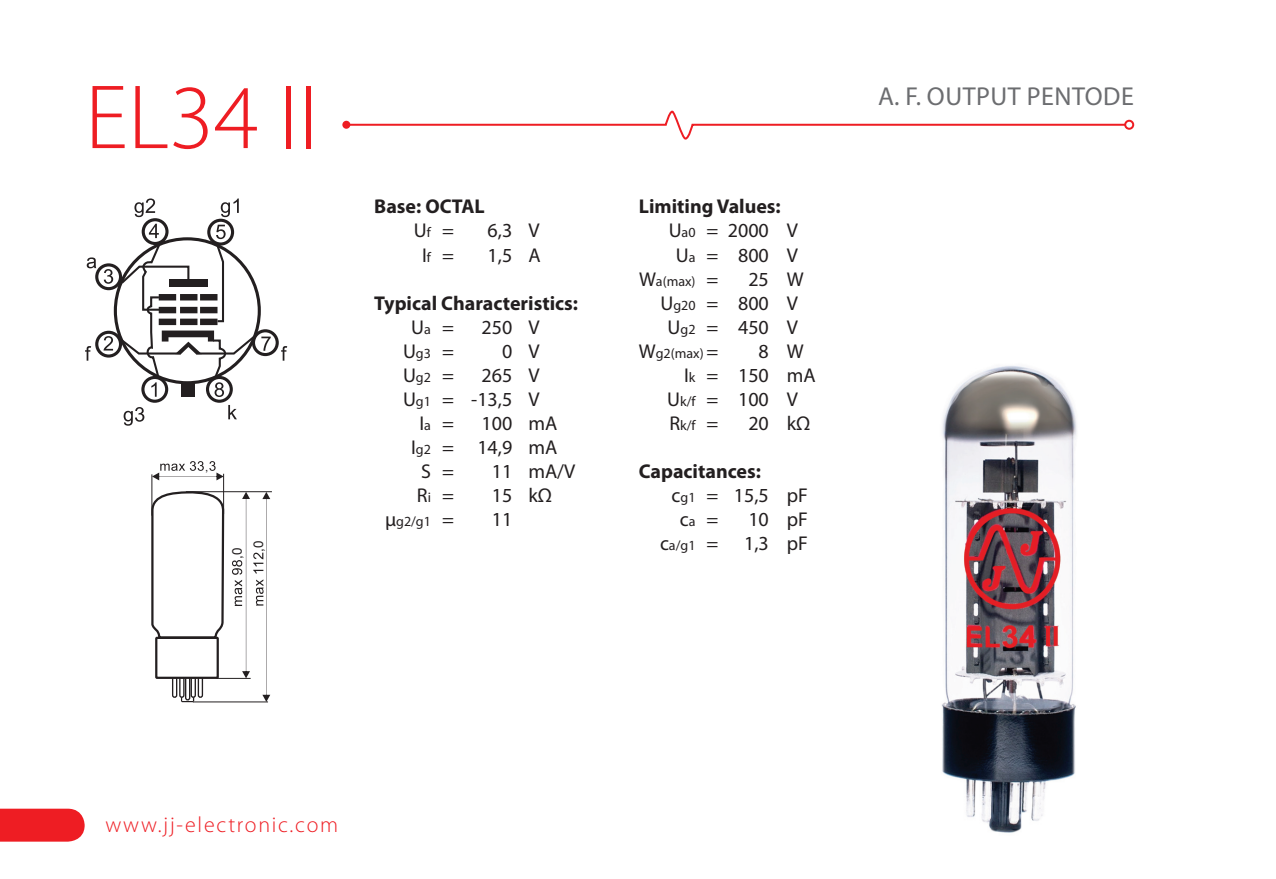
<style>
.page{position:relative;width:1276px;height:879px;background:#fff}
.page>*{position:absolute;margin:0;border:0;box-sizing:border-box;transform-origin:0 0}
.t1{font:300 92px "Myriad Pro";color:#ee1d23}
.t2{font:26px "Myriad Pro";letter-spacing:.02em;color:#6c6d70}
.t3{font:300 22px "Myriad Pro";letter-spacing:.08em;color:#ee1d23}
.t4{font:20px/24px "Myriad Pro";color:#231f20;text-align:right}
.t5{font:700 20px/24px "Myriad Pro";color:#231f20;text-align:center}
.t6{font:14px "Myriad Pro";color:#231f20}
.t7{font:13.4px "Arial";color:#231f20}
.t8{font:11.6px "Arial";color:#231f20}
.s1{font-weight:400}
.s2{font-weight:400;font-size:14px}
.s3{font-size:14px}
.s4{font-size:20px}
</style>
<div class="page">
<svg style="left:0;top:808px;width:85px;height:33px"></svg>
<svg style="left:345px;top:110px;width:782px;height:30px"></svg>
<div style="left:342px;top:121px;width:8px;height:8px;background:#ee1d23;border-radius:50%"></div>
<div style="left:1124px;top:120px;width:10px;height:10px;border:2px solid #ee1d23;border-radius:50%"></div>
<div style="left:155px;top:637px;width:64px;height:42px;border:2px solid #231f20"></div>
<svg style="left:151px;top:490px;width:74px;height:150px"></svg>
<svg style="left:171px;top:677px;width:33px;height:25px"></svg>
<hr style="left:152px;top:474px;width:1px;height:42px;background:#231f20">
<hr style="left:223px;top:474px;width:1px;height:40px;background:#231f20">
<hr style="left:186px;top:491px;width:86px;height:1px;background:#231f20">
<hr style="left:216px;top:678px;width:35px;height:1px;background:#231f20">
<hr style="left:193px;top:701px;width:75px;height:1px;background:#231f20">
<svg style="left:152px;top:461px;width:72px;height:19px"></svg>
<svg style="left:232px;top:492px;width:38px;height:210px"></svg>
<div style="left:207px;top:219px;width:27px;height:26px;border:3px solid #231f20;border-radius:50%"></div>
<div style="left:95px;top:331px;width:27px;height:26px;border:3px solid #231f20;border-radius:50%"></div>
<div style="left:252px;top:329px;width:27px;height:27px;border:3px solid #231f20;border-radius:50%"></div>
<div style="left:142px;top:218px;width:27px;height:27px;border:3px solid #231f20;border-radius:50%"></div>
<svg style="left:104px;top:336px;width:9px;height:14px"></svg>
<svg style="left:221px;top:198px;width:18px;height:19px"></svg>
<svg style="left:124px;top:407px;width:20px;height:19px"></svg>
<svg style="left:85px;top:346px;width:6px;height:15px"></svg>
<svg style="left:281px;top:346px;width:6px;height:15px"></svg>
<div style="left:95px;top:263px;width:27px;height:27px;border:3px solid #231f20;border-radius:50%"></div>
<svg style="left:104px;top:269px;width:9px;height:15px"></svg>
<svg style="left:87px;top:257px;width:9px;height:11px"></svg>
<div style="left:141px;top:376px;width:27px;height:27px;border:3px solid #231f20;border-radius:50%"></div>
<svg style="left:228px;top:405px;width:9px;height:14px"></svg>
<div style="left:206px;top:376px;width:27px;height:27px;border:3px solid #231f20;border-radius:50%"></div>
<svg style="left:119px;top:224px;width:152px;height:173px"></svg>
<svg style="left:134px;top:198px;width:21px;height:19px"></svg>
<img style="left:942px;top:365px;width:135px;height:468px">
<h1 class="t1" style="left:85px;top:67px;width:234px">EL34 II</h1>
<h2 class="t2" style="left:878px;top:82px;width:257px">a. f. OUTPUT pentode</h2>
<p class="t8" style="left:205px;top:459px;width:5px">,</p>
<p class="t7" style="left:228px;top:559px;width:13px;rotate:-90deg">,0</p>
<p class="t7" style="left:250px;top:552px;width:13px;rotate:-90deg">,0</p>
<p class="t5" style="left:374px;top:195px;width:112px">Base: OCTAL<br><span class="s1">U</span><span class="s2">f</span> <span class="s1">=</span></p>
<p class="t4" style="left:488px;top:219px;width:53px">6,3 V</p>
<p class="t4" style="left:422px;top:243px;width:33px">I<span class="s3">f</span> =</p>
<p class="t4" style="left:488px;top:243px;width:42px">1,5 A</p>
<p class="t5" style="left:411px;top:291px;width:168px;text-align:left;text-indent:-37px">Typical Characteristics:<br><span class="s1">U</span><span class="s2">a</span> <span class="s1">=</span></p>
<p class="t4" style="left:481px;top:315px;width:59px">250 V</p>
<p class="t4" style="left:403px;top:339px;width:52px">U<span class="s3">g3</span> =</p>
<p class="t4" style="left:502px;top:339px;width:39px">0 V</p>
<p class="t4" style="left:403px;top:363px;width:52px">U<span class="s3">g2</span> =</p>
<p class="t4" style="left:481px;top:363px;width:59px">265 V</p>
<p class="t4" style="left:403px;top:387px;width:138px">U<span class="s3">g1</span> = -13,5 V</p>
<p class="t4" style="left:419px;top:411px;width:36px">I<span class="s3">a</span> =</p>
<p class="t4" style="left:481px;top:411px;width:76px">100 mA</p>
<p class="t4" style="left:411px;top:435px;width:147px">I<span class="s3">g2</span> = 14,9 mA</p>
<p class="t4" style="left:421px;top:459px;width:34px">S =</p>
<p class="t4" style="left:492px;top:459px;width:85px">11 mA/V</p>
<p class="t4" style="left:417px;top:483px;width:39px">R<span class="s3">i</span> =</p>
<p class="t4" style="left:492px;top:483px;width:61px">15 kΩ</p>
<p class="t6" style="left:385px;top:513px;width:70px"><span class="s4">µ</span>g2/g1 <span class="s4">=</span></p>
<p class="t4" style="left:492px;top:507px;width:22px">11</p>
<p class="t5" style="left:639px;top:195px;width:143px">Limiting Values:</p>
<p class="t4" style="left:668px;top:219px;width:131px">U<span class="s3">a0</span> = 2000 V</p>
<p class="t4" style="left:676px;top:243px;width:124px">U<span class="s3">a</span> = 800 V</p>
<p class="t6" style="left:639px;top:273px;width:81px"><span class="s4">W</span>a(max) <span class="s4">=</span></p>
<p class="t4" style="left:660px;top:267px;width:145px">25 W<br>U<span class="s3">g20</span> = 800 V<br>U<span class="s3">g2</span> = 450 V</p>
<p class="t6" style="left:639px;top:345px;width:81px"><span class="s4">W</span>g2(max) <span class="s4">=</span></p>
<p class="t4" style="left:758px;top:339px;width:47px">8 W</p>
<p class="t4" style="left:684px;top:363px;width:132px">I<span class="s3">k</span> = 150 mA</p>
<p class="t4" style="left:667px;top:387px;width:132px">U<span class="s3">k/f</span> = 100 V</p>
<p class="t6" style="left:669px;top:417px;width:51px"><span class="s4">R</span>k/f <span class="s4">=</span></p>
<p class="t4" style="left:748px;top:411px;width:63px">20 kΩ</p>
<p class="t5" style="left:639px;top:459px;width:124px">Capacitances:</p>
<p class="t4" style="left:671px;top:483px;width:135px">c<span class="s3">g1</span> = 15,5 pF</p>
<p class="t4" style="left:680px;top:507px;width:40px">c<span class="s3">a</span> =</p>
<p class="t4" style="left:748px;top:507px;width:59px">10 pF</p>
<p class="t6" style="left:660px;top:537px;width:60px"><span class="s4">c</span>a/g1 <span class="s4">=</span></p>
<p class="t4" style="left:744px;top:531px;width:63px">1,3 pF</p>
<p class="t3" style="left:105px;top:812px;width:234px">www.jj-electronic.com</p>
</div>
